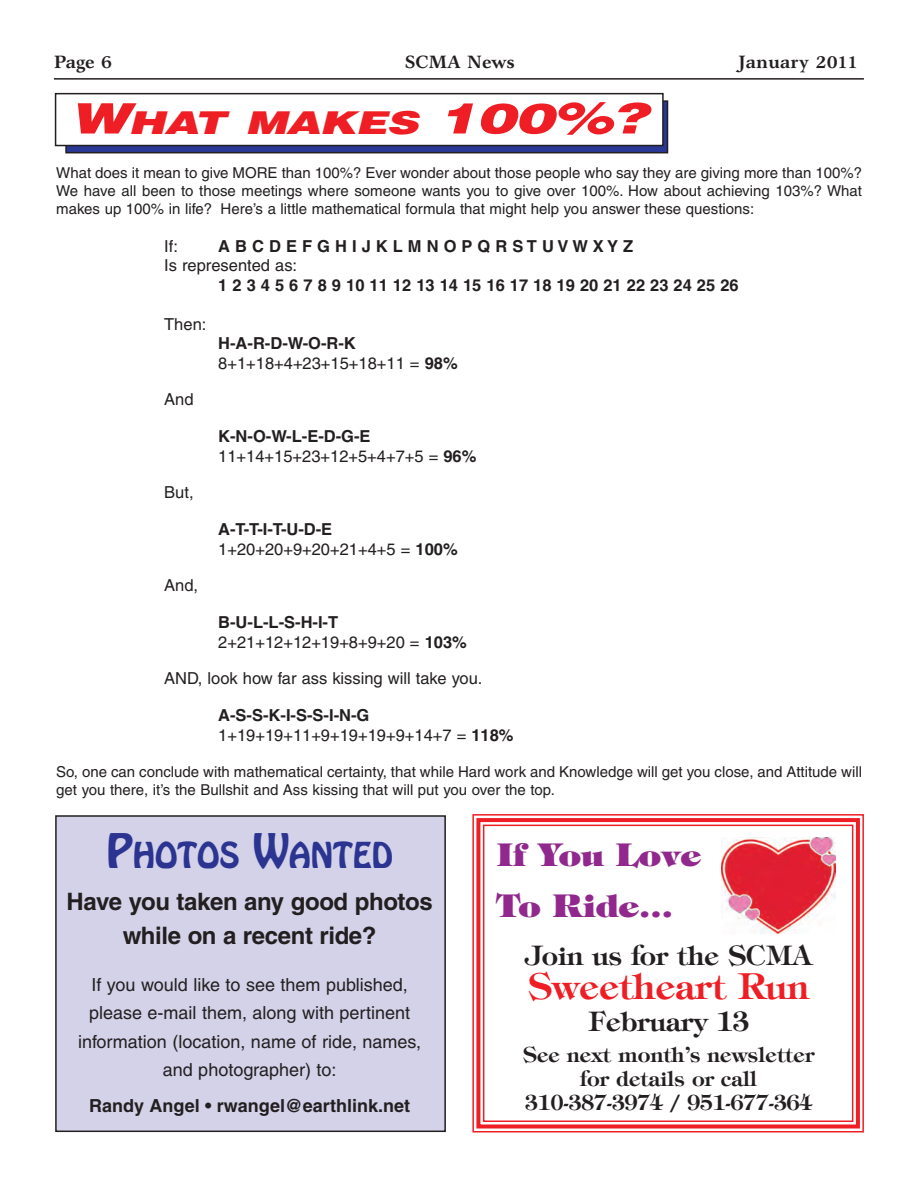
<style>
.page{position:relative;width:918px;height:1188px;background:#fff}
.page>*{position:absolute;margin:0;border:0;box-sizing:border-box;transform-origin:0 0}
.t1{font:600 36px "Tiffany";color:#ee1e24}
.t2{font:800 31.5px/51px "Tiffany";color:#90288d}
.t3{font:italic 900 31.5px "Helvetica";color:#ee1e24;scale:1.41 1}
.t4{font:31.5px "Hobo";color:#2c3491}
.t5{font:600 27px "Tiffany";color:#231f20}
.t6{font:700 24px/34.5px "Helvetica";letter-spacing:-.015em;color:#231f20;text-align:center}
.t7{font:600 21px/24px "Tiffany";color:#231f20;text-align:center}
.t8{font:18px/28.5px "Helvetica";color:#231f20;text-align:center}
.t9{font:700 18px "Helvetica";color:#231f20}
.t10{font:700 18px "Garth Graphic";color:#231f20}
.t11{font:16.5px/19.5px "Helvetica";color:#231f20}
.t12{font:700 16.5px "Helvetica";color:#231f20}
.t13{font:15px/18px "Helvetica";color:#231f20;text-align:justify}
.s1{font-size:42px}
.s2{font-weight:700}
</style>
<div class="page">
<div style="left:472px;top:814px;width:392px;height:318px;border:2px solid #ee1e24"></div>
<div style="left:476px;top:818px;width:384px;height:310px;border:4px solid #ee1e24"></div>
<div style="left:483px;top:825px;width:370px;height:297px;border:2px solid #ee1e24"></div>
<hr style="left:54px;top:78px;width:810px;height:2px;background:#231f20">
<div style="left:56px;top:816px;width:389px;height:315px;background:#d3d2e9"></div>
<div style="left:55px;top:815px;width:391px;height:317px;border:2px solid #231f20"></div>
<img style="left:721px;top:837px;width:115px;height:97px">
<div style="left:66px;top:101px;width:602px;height:52px;background:linear-gradient(to right,#293795,#293795)"></div>
<div style="left:65px;top:100px;width:603px;height:53px;border:1px solid #231f20"></div>
<div style="left:56px;top:94px;width:607px;height:52px;background:#fff"></div>
<div style="left:55px;top:93px;width:609px;height:53px;border:1px solid #231f20"></div>
<p class="t10" style="left:54px;top:55px;width:60px">Page 6</p>
<p class="t10" style="left:405px;top:55px;width:111px">SCMA News</p>
<p class="t10" style="left:738px;top:55px;width:121px">January 2011</p>
<h2 class="t3" style="left:70px;top:111px;width:418px"><span class="s1">W</span>HAT MAKES <span class="s1">100%?</span></h2>
<p class="t13" style="left:56px;top:165px;width:807px">What does it mean to give MORE than 100%? Ever wonder about those people who say they are giving more than 100%?<br>We have all been to those meetings where someone wants you to give over 100%. How about achieving 103%? What makes up 100% in life? Here’s a little mathematical formula that might help you answer these questions:</p>
<p class="t11" style="left:164px;top:238px;width:15px">If:</p>
<p class="t12" style="left:218px;top:240px;width:416px">A B C D E F G H I J K L M N O P Q R S T U V W X Y Z</p>
<p class="t11" style="left:164px;top:257px;width:134px">Is represented as:</p>
<p class="t12" style="left:218px;top:279px;width:522px">1 2 3 4 5 6 7 8 9 10 11 12 13 14 15 16 17 18 19 20 21 22 23 24 25 26</p>
<p class="t11" style="left:164px;top:316px;width:44px">Then:</p>
<p class="t11" style="left:218px;top:335px;width:241px"><span class="s2">H-A-R-D-W-O-R-K<br></span>8+1+18+4+23+15+18+11 = <span class="s2">98%</span></p>
<p class="t11" style="left:164px;top:391px;width:31px">And</p>
<p class="t11" style="left:218px;top:428px;width:260px"><span class="s2">K-N-O-W-L-E-D-G-E<br></span>11+14+15+23+12+5+4+7+5 = <span class="s2">96%</span></p>
<p class="t11" style="left:164px;top:484px;width:31px">But,</p>
<p class="t11" style="left:218px;top:521px;width:241px"><span class="s2">A-T-T-I-T-U-D-E<br></span>1+20+20+9+20+21+4+5 = <span class="s2">100%</span></p>
<p class="t11" style="left:164px;top:577px;width:35px">And,</p>
<p class="t11" style="left:218px;top:614px;width:250px"><span class="s2">B-U-L-L-S-H-I-T<br></span>2+21+12+12+19+8+9+20 = <span class="s2">103%</span></p>
<p class="t11" style="left:164px;top:670px;width:320px">AND, look how far ass kissing will take you.</p>
<p class="t11" style="left:218px;top:707px;width:297px"><span class="s2">A-S-S-K-I-S-S-I-N-G<br></span>1+19+19+11+9+19+19+9+14+7 = <span class="s2">118%</span></p>
<p class="t13" style="left:56px;top:764px;width:807px">So, one can conclude with mathematical certainty, that while Hard work and Knowledge will get you close, and Attitude will get you there, it’s the Bullshit and Ass kissing that will put you over the top.</p>
<h2 class="t4" style="left:106px;top:838px;width:288px"><span class="s1">P</span>HOTOS <span class="s1">W</span>ANTED</h2>
<h3 class="t6" style="left:67px;top:886px;width:368px">Have you taken any good photos while on a recent ride?</h3>
<p class="t8" style="left:78px;top:972px;width:345px">If you would like to see them published, please e-mail them, along with pertinent information (location, name of ride, names, and photographer) to:</p>
<p class="t9" style="left:89px;top:1099px;width:322px">Randy Angel • rwangel@earthlink.net</p>
<h2 class="t2" style="left:497px;top:832px;width:206px">If You Love<br>To Ride...</h2>
<h3 class="t5" style="left:526px;top:944px;width:288px">Join us for the SCMA</h3>
<h1 class="t1" style="left:528px;top:972px;width:282px">Sweetheart Run</h1>
<h3 class="t5" style="left:588px;top:1010px;width:162px">February 13</h3>
<h3 class="t7" style="left:523px;top:1045px;width:293px">See next month’s newsletter for details or call<br>310-387-3974 / 951-677-364</h3>
</div>
